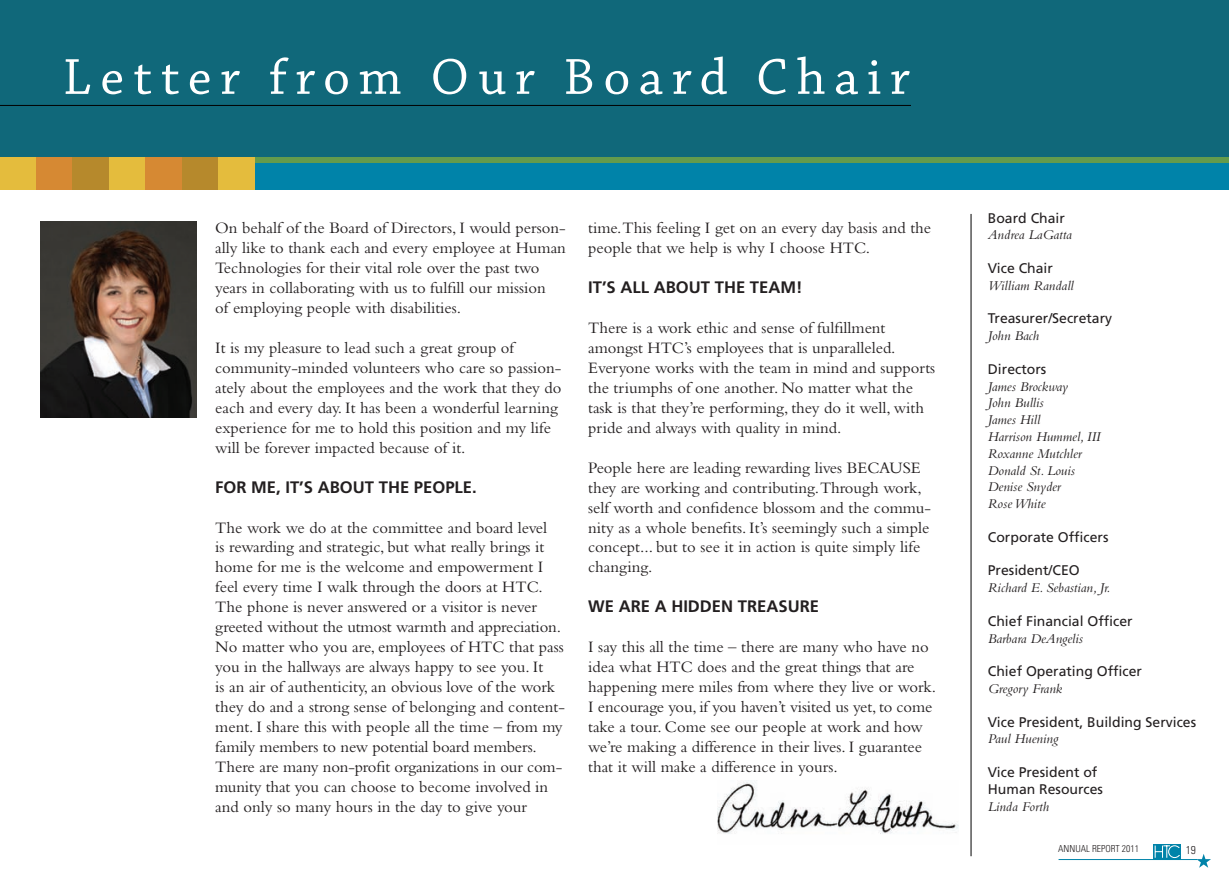
<style>
.page{position:relative;width:1229px;height:882px;background:#fff}
.page>*{position:absolute;margin:0;border:0;box-sizing:border-box;transform-origin:0 0}
.t1{font:53.38px "Chaparral Pro";letter-spacing:.16em;color:#fff}
.t2{font:16.62px/19.9px "Bembo";color:#231f20}
.t3{font:700 16.62px "Frutiger";color:#231f20}
.t4{font:italic 14px/16.8px "Bembo";color:#231f20}
.t5{font:14px/16.8px "Frutiger";color:#231f20}
.t6{font:300 condensed 11.38px "Univers";color:#231f20}
.t7{font:300 condensed 9.62px "Univers";color:#231f20}
</style>
<div class="page">
<div style="left:248px;top:151px;width:980px;height:38px;background:#0083a9"></div>
<div style="left:255px;top:156px;width:973px;height:7px;background:#649b4c"></div>
<div style="left:0;top:153px;width:36px;height:36px;background:#e4bc3d"></div>
<div style="left:36px;top:153px;width:37px;height:36px;background:#d68933"></div>
<div style="left:73px;top:153px;width:36px;height:36px;background:#b6892c"></div>
<div style="left:109px;top:153px;width:37px;height:36px;background:#e4bc3d"></div>
<div style="left:146px;top:153px;width:36px;height:36px;background:#d68933"></div>
<div style="left:182px;top:153px;width:36px;height:36px;background:#b6892c"></div>
<div style="left:218px;top:153px;width:37px;height:36px;background:#e4bc3d"></div>
<div style="left:0;top:0;width:1228px;height:156px;background:#10687a"></div>
<img style="left:717px;top:780px;width:241px;height:54px">
<img style="left:40px;top:222px;width:156px;height:195px">
<hr style="left:1058px;top:859px;width:139px;height:1px;background:#0083a9">
<svg style="left:1197px;top:854px;width:14px;height:14px"></svg>
<svg style="left:1153px;top:844px;width:28px;height:15px"></svg>
<svg style="left:1154px;top:846px;width:16px;height:12px"></svg>
<div style="left:1168px;top:846px;width:12px;height:11px;background:#0083a9;border-radius:50%"></div>
<div style="left:1168px;top:846px;width:12px;height:12px;border:1px solid #fff;border-radius:50%"></div>
<svg style="left:1178px;top:848px;width:3px;height:7px"></svg>
<hr style="left:970px;top:214px;width:1px;height:642px;background:#000">
<hr style="left:0;top:105px;width:911px;height:1px;background:#000">
<h1 class="t1" style="left:63px;top:47px;width:848px">Letter from Our Board Chair</h1>
<p class="t2" style="left:215px;top:218px;width:352px">On behalf of the Board of Directors, I would person&shy;ally like to thank each and every employee at Human Technologies for their vital role over the past two years in collaborating with us to fulfill our mission<br>of employing people with disabilities.</p>
<p class="t2" style="left:215px;top:337px;width:348px">It is my pleasure to lead such a great group of community-minded volunteers who care so passion&shy;ately about the employees and the work that they do each and every day. It has been a wonderful learning experience for me to hold this position and my life will be forever impacted because of it.</p>
<p class="t3" style="left:215px;top:477px;width:115px">FOR ME, IT’S ABOUT</p>
<p class="t3" style="left:379px;top:477px;width:99px">TH E PEOPLE.</p>
<p class="t2" style="left:215px;top:517px;width:351px">The work we do at the committee and board level<br>is rewarding and strategic, but what really brings it home for me is the welcome and empowerment I feel every time I walk through the doors at HTC.<br>The phone is never answered or a visitor is never greeted without the utmost warmth and appreciation.<br>No matter who you are, employees of HTC that pass you in the hallways are always happy to see you. It<br>is an air of authenticity, an obvious love of the work they do and a strong sense of belonging and content&shy;ment. I share this with people all the time – from my family members to new potential board members.<br>There are many non-profit organizations in our com&shy;munity that you can choose to become involved in and only so many hours in the day to give your</p>
<p class="t2" style="left:588px;top:218px;width:344px">time.This feeling I get on an every day basis and the people that we help is why I choose HTC.</p>
<p class="t3" style="left:588px;top:278px;width:78px">IT’S ALL ABOUT</p>
<p class="t3" style="left:714px;top:278px;width:89px">TH E TEAM!</p>
<p class="t2" style="left:588px;top:318px;width:348px">There is a work ethic and sense of fulfillment amongst HTC’s employees that is unparalleled.<br>Everyone works with the team in mind and supports the triumphs of one another. No matter what the task is that they’re performing, they do it well, with pride and always with quality in mind.</p>
<p class="t2" style="left:588px;top:457px;width:344px">People here are leading rewarding lives BECAUSE they are working and contributing.Through work, self worth and confidence blossom and the commu&shy;nity as a whole benefits. It’s seemingly such a simple concept... but to see it in action is quite simply life changing.</p>
<p class="t3" style="left:588px;top:597px;width:94px">WE ARE A HIDD</p>
<p class="t3" style="left:712px;top:597px;width:67px">EN TREASU</p>
<p class="t3" style="left:799px;top:597px;width:21px">RE</p>
<p class="t2" style="left:588px;top:637px;width:349px">I say this all the time – there are many who have no idea what HTC does and the great things that are happening mere miles from where they live or work.<br>I encourage you, if you haven’t visited us yet, to come take a tour. Come see our people at work and how we’re making a difference in their lives. I guarantee that it will make a difference in yours.</p>
<p class="t5" style="left:987px;top:209px;width:79px">Board Chair</p>
<p class="t4" style="left:987px;top:226px;width:86px">Andrea LaGatta</p>
<p class="t5" style="left:987px;top:260px;width:67px">Vice Chair</p>
<p class="t4" style="left:987px;top:277px;width:87px">William Randall</p>
<p class="t5" style="left:987px;top:310px;width:126px">Treasurer/Secretary</p>
<p class="t4" style="left:987px;top:327px;width:53px">John Bach</p>
<p class="t5" style="left:987px;top:360px;width:60px">Directors</p>
<p class="t4" style="left:987px;top:378px;width:114px">James Brockway<br>John Bullis<br>James Hill<br>Harrison Hummel, III<br>Roxanne Mutchler<br>Donald St. Louis<br>Denise Snyder<br>Rose White</p>
<p class="t5" style="left:987px;top:528px;width:122px">Corporate Officers</p>
<p class="t5" style="left:987px;top:562px;width:93px">President/CEO</p>
<p class="t4" style="left:987px;top:579px;width:124px">Richard E. Sebastian, Jr.</p>
<p class="t5" style="left:987px;top:612px;width:146px">Chief Financial Officer</p>
<p class="t4" style="left:987px;top:630px;width:97px">Barbara DeAngelis</p>
<p class="t5" style="left:987px;top:663px;width:156px">Chief Operating Officer</p>
<p class="t4" style="left:987px;top:680px;width:76px">Gregory Frank</p>
<p class="t5" style="left:987px;top:713px;width:210px">Vice President, Building Services</p>
<p class="t4" style="left:987px;top:730px;width:72px">Paul Huening</p>
<p class="t5" style="left:987px;top:764px;width:117px">Vice President of<br>Human Resources</p>
<p class="t4" style="left:987px;top:798px;width:63px">Linda Forth</p>
<p class="t7" style="left:1058px;top:843px;width:82px">ANNUAL REPORT 2011</p>
<p class="t6" style="left:1185px;top:843px;width:12px">19</p>
</div>
